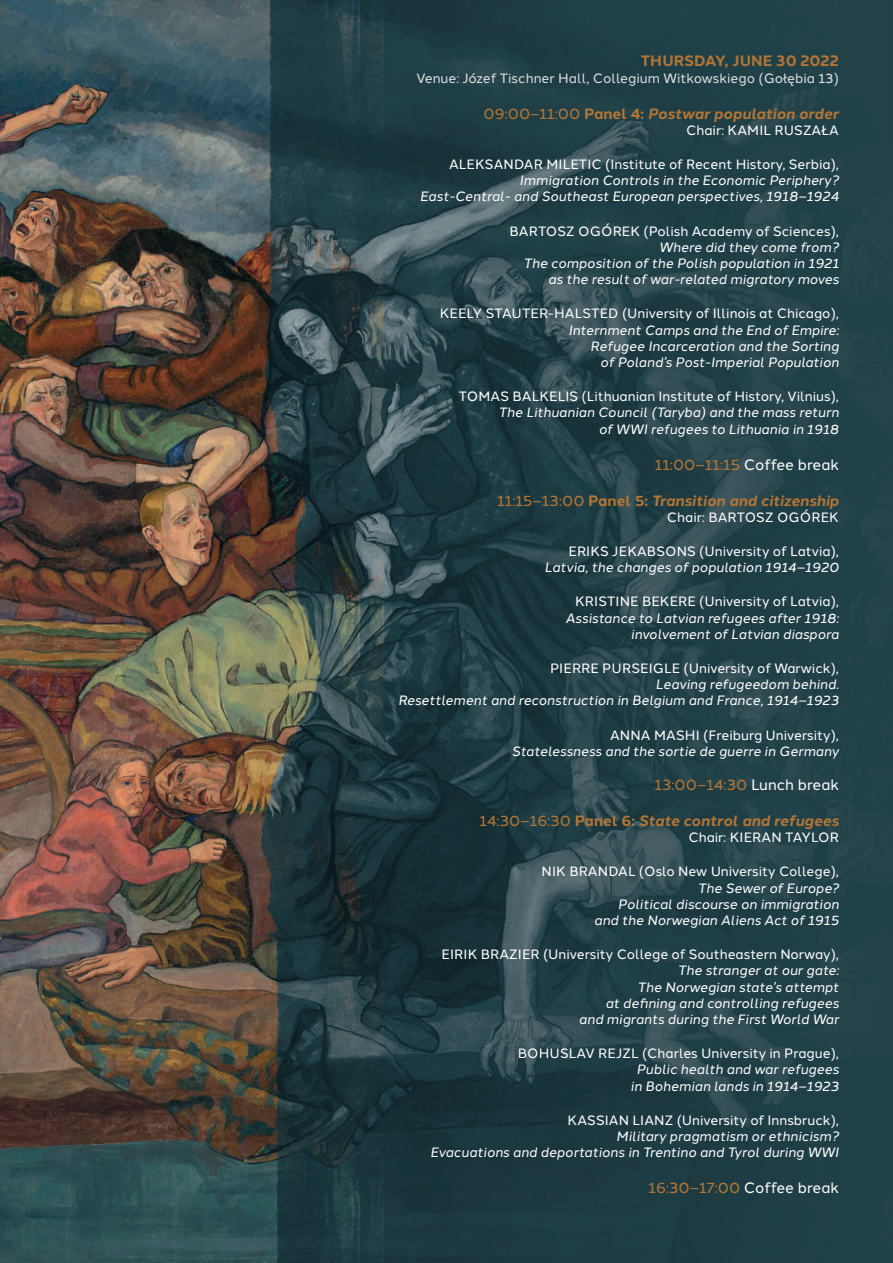
<style>
.page{position:relative;width:893px;height:1263px;background:#fff}
.page>*{position:absolute;margin:0;border:0;box-sizing:border-box;transform-origin:0 0}
.t1{font:italic 700 15px "Halcom";color:#b47636}
.t2{font:15px "Halcom";color:#b47636}
.t3{font:700 15px "Halcom";letter-spacing:.01em;color:#b47636}
.t4{font:italic 13.5px/16.2px "Halcom";color:#fff;text-align:right}
.t5{font:13.5px "Halcom";color:#fff}
.t6{font:13.5px "Halcom";color:#dddfde}
.s1{font-weight:400;font-style:normal}
.s2{font-style:normal}
.s3{color:#fff}
</style>
<div class="page">
<img style="left:0;top:0;width:893px;height:1263px">
<p class="t3" style="left:641px;top:49px;width:200px">THURSDAY, JUNE 30 2022</p>
<p class="t6" style="left:416px;top:67px;width:424px">Venue: Józef Tischner Hall, Collegium Witkowskiego (Gołębia 13)</p>
<p class="t1" style="left:483px;top:101px;width:357px"><span class="s1">09:00–11:00</span> <span class="s2">Panel 4:</span> Postwar population order</p>
<p class="t5" style="left:686px;top:119px;width:154px">Chair: KAMIL RUSZAŁA</p>
<p class="t5" style="left:449px;top:153px;width:391px">ALEKSANDAR MILETIC (Institute of Recent History, Serbia),</p>
<p class="t4" style="left:420px;top:171px;width:421px">Immigration Controls in the Economic Periphery?<br>East-Central- and Southeast European perspectives, 1918–1924</p>
<p class="t5" style="left:510px;top:220px;width:331px">BARTOSZ OGÓREK (Polish Academy of Sciences),</p>
<p class="t4" style="left:523px;top:238px;width:317px">Where did they come from?<br>The composition of the Polish population in 1921 as the result of war-related migratory moves</p>
<p class="t5" style="left:440px;top:303px;width:401px">KEELY STAUTER-HALSTED (University of Illinois at Chicago),</p>
<p class="t4" style="left:568px;top:320px;width:272px">Internment Camps and the End of Empire:<br>Refugee Incarceration and the Sorting<br>of Poland’s Post-Imperial Population</p>
<p class="t5" style="left:459px;top:386px;width:382px">TOMAS BALKELIS (Lithuanian Institute of History, Vilnius),</p>
<p class="t4" style="left:499px;top:403px;width:342px">The Lithuanian Council (Taryba) and the mass return of WWI refugees to Lithuania in 1918</p>
<p class="t2" style="left:655px;top:452px;width:186px">11:00–11:15 <span class="s3">Coffee break</span></p>
<p class="t1" style="left:497px;top:488px;width:343px"><span class="s1">11:15–13:00</span> <span class="s2">Panel 5:</span> Transition and citizenship</p>
<p class="t5" style="left:667px;top:506px;width:173px">Chair: BARTOSZ OGÓREK</p>
<p class="t5" style="left:568px;top:540px;width:272px">ERIKS JEKABSONS (University of Latvia),</p>
<p class="t4" style="left:544px;top:558px;width:296px">Latvia, the changes of population 1914–1920</p>
<p class="t5" style="left:575px;top:591px;width:265px">KRISTINE BEKERE (University of Latvia),</p>
<p class="t4" style="left:565px;top:608px;width:275px">Assistance to Latvian refugees after 1918: involvement of Latvian diaspora</p>
<p class="t5" style="left:550px;top:657px;width:290px">PIERRE PURSEIGLE (University of Warwick),</p>
<p class="t4" style="left:398px;top:675px;width:442px">Leaving refugeedom behind.<br>Resettlement and reconstruction in Belgium and France, 1914–1923</p>
<p class="t5" style="left:610px;top:724px;width:230px">ANNA MASHI (Freiburg University),</p>
<p class="t4" style="left:512px;top:742px;width:329px">Statelessness and the sortie de guerre in Germany</p>
<p class="t2" style="left:654px;top:773px;width:186px">13:00–14:30 <span class="s3">Lunch break</span></p>
<p class="t1" style="left:479px;top:809px;width:361px"><span class="s1">14:30–16:30</span> <span class="s2">Panel 6:</span> State control and refugees</p>
<p class="t5" style="left:688px;top:827px;width:152px">Chair: KIERAN TAYLOR</p>
<p class="t5" style="left:542px;top:861px;width:299px">NIK BRANDAL (Oslo New University College),</p>
<p class="t4" style="left:594px;top:878px;width:246px">The Sewer of Europe?<br>Political discourse on immigration and the Norwegian Aliens Act of 1915</p>
<p class="t5" style="left:442px;top:944px;width:399px">EIRIK BRAZIER (University College of Southeastern Norway),</p>
<p class="t4" style="left:579px;top:961px;width:262px">The stranger at our gate:<br>The Norwegian state’s attempt<br>at defining and controlling refugees and migrants during the First World War</p>
<p class="t5" style="left:518px;top:1043px;width:323px">BOHUSLAV REJZL (Charles University in Prague),</p>
<p class="t4" style="left:631px;top:1060px;width:210px;text-align:center">Public health and war refugees in Bohemian lands in 1914–1923</p>
<p class="t5" style="left:568px;top:1109px;width:273px">KASSIAN LIANZ (University of Innsbruck),</p>
<p class="t4" style="left:430px;top:1127px;width:410px">Military pragmatism or ethnicism?<br>Evacuations and deportations in Trentino and Tyrol during WWI</p>
<p class="t2" style="left:648px;top:1176px;width:192px">16:30–17:00 <span class="s3">Coffee break</span></p>
</div>
